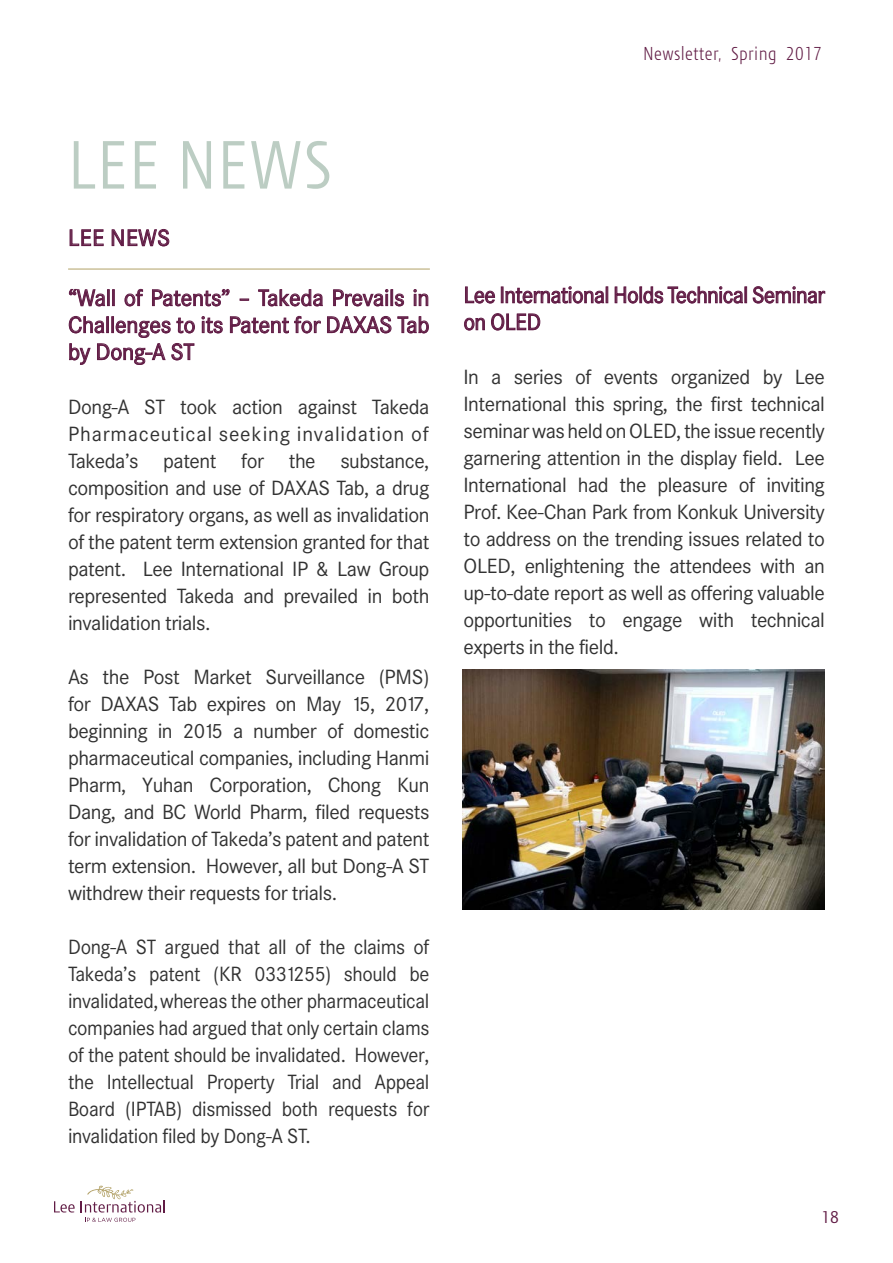
<style>
.page{position:relative;width:893px;height:1263px;background:#fff}
.page>*{position:absolute;margin:0;border:0;box-sizing:border-box;transform-origin:0 0}
.t1{font:66px "Modena";letter-spacing:.025em;color:#bccdc3;scale:.91 1}
.t2{font:22.5px/27px "Corporate SBQ";letter-spacing:-.01em;color:#611c45;text-align:justify}
.t3{font:22.5px/27px "Corporate SBQ";letter-spacing:-.01em;color:#611c45;scale:.96 1}
.t4{font:20.25px/27px "Corporate SBQ";letter-spacing:-.025em;color:#323232;text-align:justify}
.t5{font:20.25px/27px "Corporate SBQ";letter-spacing:-.025em;color:#323232;text-align:justify;scale:.96 1}
.t6{font:300 18.15px "Modena";letter-spacing:.025em;color:#611c45;scale:.91 1}
.t7{font:16.5px "Modena";color:#611c45}
</style>
<div class="page">
<svg style="left:54px;top:1201px;width:21px;height:11px"></svg>
<svg style="left:85px;top:1218px;width:50px;height:4px"></svg>
<svg style="left:81px;top:1185px;width:84px;height:27px"></svg>
<svg style="left:69px;top:229px;width:35px;height:17px"></svg>
<svg style="left:111px;top:229px;width:59px;height:18px"></svg>
<hr style="left:68px;top:269px;width:362px;height:1px;background:#b2a167">
<svg style="left:68px;top:288px;width:361px;height:77px"></svg>
<svg style="left:614px;top:286px;width:129px;height:18px"></svg>
<div style="left:744px;top:286px;width:3px;height:17px;border:1px solid #611c45"></div>
<svg style="left:752px;top:286px;width:74px;height:18px"></svg>
<svg style="left:464px;top:286px;width:144px;height:45px"></svg>
<img style="left:463px;top:669px;width:362px;height:240px">
<h1 class="t1" style="left:68px;top:124px;width:292px">LEE NEWS</h1>
<p class="t2" style="left:68px;top:224px;width:104px">LEE NEWS</p>
<p class="t2" style="left:68px;top:284px;width:363px">“Wall of Patents” – Takeda Prevails in Challenges to its Patent for DAXAS Tab by Dong-A ST</p>
<p class="t4" style="left:68px;top:393px;width:363px">Dong-A ST took action against Takeda Pharmaceutical seeking invalidation of Takeda’s patent for the substance, composition and use of DAXAS Tab, a drug for respiratory organs, as well as invalidation of the patent term extension granted for that patent. Lee International IP &amp; Law Group represented Takeda and prevailed in both invalidation trials.</p>
<p class="t4" style="left:68px;top:663px;width:363px">As the Post Market Surveillance (PMS) for DAXAS Tab expires on May 15, 2017, beginning in 2015 a number of domestic pharmaceutical companies, including Hanmi Pharm, Yuhan Corporation, Chong Kun Dang, and BC World Pharm, filed requests for invalidation of Takeda’s patent and patent term extension. However, all but Dong-A ST withdrew their requests for trials.</p>
<p class="t5" style="left:68px;top:933px;width:378px">Dong-A ST argued that all of the claims of Takeda’s patent (KR 0331255) should be invalidated, whereas the other pharmaceutical companies had argued that only certain clams of the patent should be invalidated. However, the Intellectual Property Trial and Appeal Board (IPTAB) dismissed both requests for invalidation filed by Dong-A ST.</p>
<p class="t6" style="left:643px;top:43px;width:198px">Newsletter, Spring 2017</p>
<p class="t3" style="left:463px;top:282px;width:378px">Lee International Holds Technical Seminar on OLED</p>
<p class="t4" style="left:463px;top:363px;width:363px">In a series of events organized by Lee International this spring, the first technical seminar was held on OLED, the issue recently garnering attention in the display field. Lee International had the pleasure of inviting Prof. Kee-Chan Park from Konkuk University to address on the trending issues related to OLED, enlightening the attendees with an up-to-date report as well as offering valuable opportunities to engage with technical experts in the field.</p>
<p class="t7" style="left:821px;top:1207px;width:19px">18</p>
</div>
